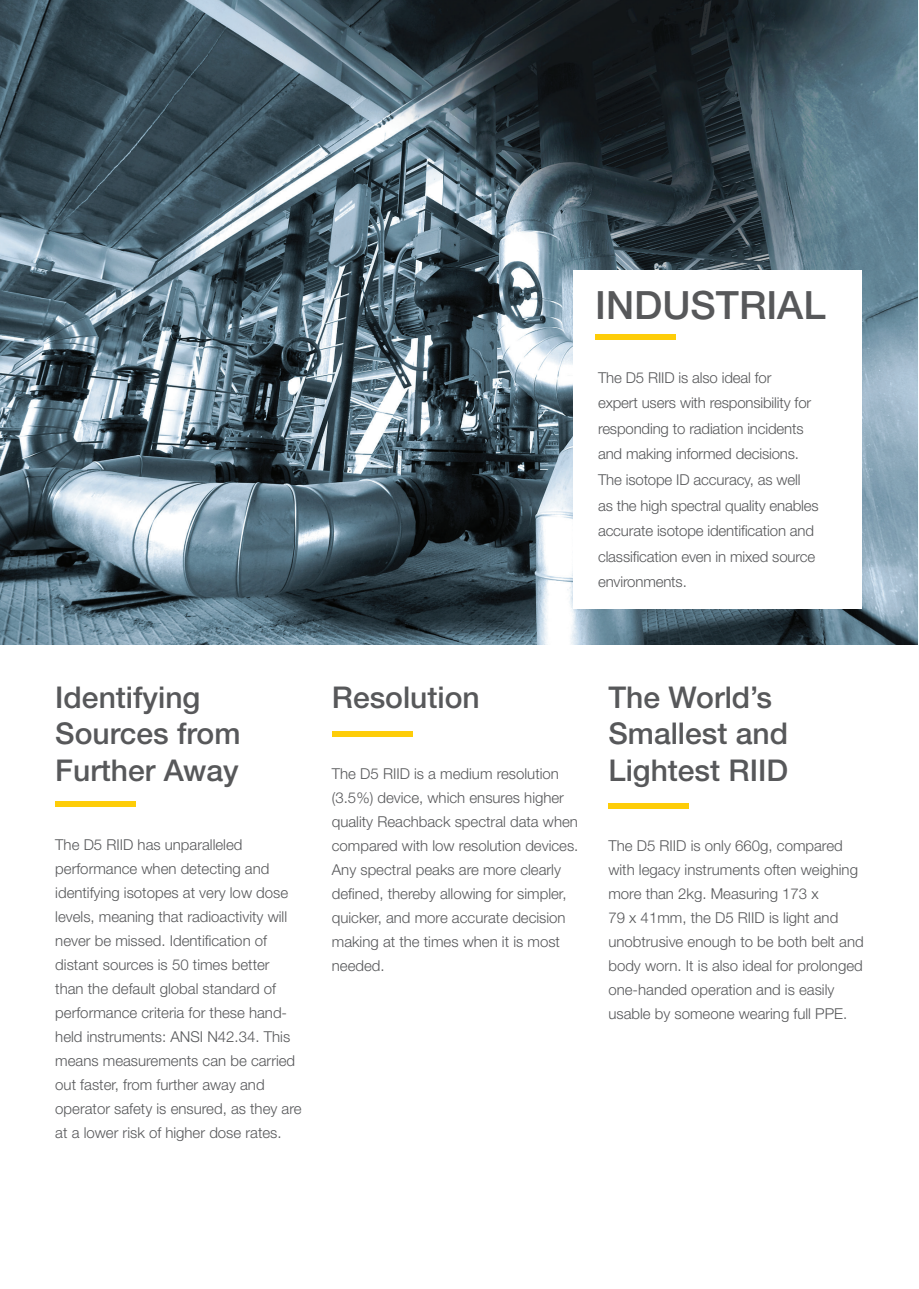
<style>
.page{position:relative;width:919px;height:1289px;background:#fff}
.page>*{position:absolute;margin:0;border:0;box-sizing:border-box;transform-origin:0 0}
.t1{font:500 39px "Helvetica Neue LT Std";color:#57585a}
.t2{font:500 30px/36px "Helvetica Neue LT Std";color:#57585a}
.t3{font:300 15px/24px "Helvetica Neue LT Std";color:#57585a}
</style>
<div class="page">
<img style="left:0;top:0;width:917px;height:644px">
<div style="left:573px;top:270px;width:288px;height:338px;background:#fff"></div>
<div style="left:595px;top:335px;width:81px;height:5px;background:#fecd08"></div>
<div style="left:55px;top:801px;width:81px;height:6px;background:#fecd08"></div>
<div style="left:332px;top:731px;width:80px;height:5px;background:#fecd08"></div>
<div style="left:608px;top:803px;width:81px;height:5px;background:#fecd08"></div>
<h1 class="t1" style="left:595px;top:281px;width:232px">INDUSTRIAL</h1>
<p class="t3" style="left:598px;top:364px;width:222px;line-height:25.5px">The D5 RIID is also ideal for<br>expert users with responsibility for responding to radiation incidents and making informed decisions.<br>The isotope ID accuracy, as well as the high spectral quality enables accurate isotope identification and classification even in mixed source environments.</p>
<h2 class="t2" style="left:55px;top:679px;width:187px">Identifying<br>Sources from<br>Further Away</h2>
<h2 class="t2" style="left:332px;top:679px;width:149px">Resolution</h2>
<h2 class="t2" style="left:608px;top:679px;width:181px">The World’s<br>Smallest and<br>Lightest RIID</h2>
<p class="t3" style="left:332px;top:761px;width:248px">The D5 RIID is a medium resolution (3.5%) device, which ensures higher quality Reachback spectral data when compared with low resolution devices.<br>Any spectral peaks are more clearly defined, thereby allowing for simpler, quicker, and more accurate decision making at the times when it is most needed.</p>
<p class="t3" style="left:55px;top:832px;width:248px">The D5 RIID has unparalleled performance when detecting and identifying isotopes at very low dose levels, meaning that radioactivity will never be missed. Identification of distant sources is 50 times better than the default global standard of performance criteria for these hand&shy;held instruments: ANSI N42.34. This means measurements can be carried out faster, from further away and operator safety is ensured, as they are at a lower risk of higher dose rates.</p>
<p class="t3" style="left:608px;top:833px;width:257px">The D5 RIID is only 660g, compared with legacy instruments often weighing more than 2kg. Measuring 173 x<br>79 x 41mm, the D5 RIID is light and unobtrusive enough to be both belt and body worn. It is also ideal for prolonged one-handed operation and is easily usable by someone wearing full PPE.</p>
</div>
